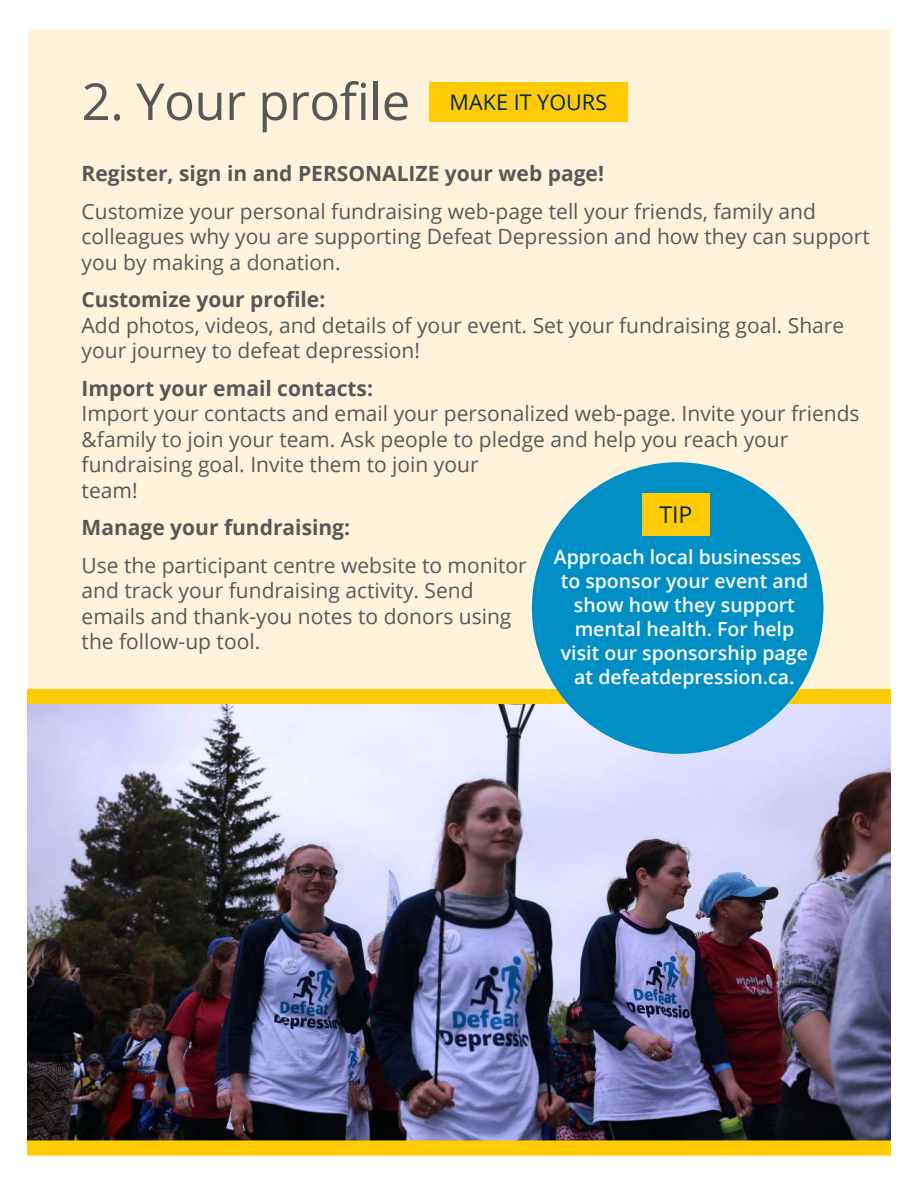
<style>
.page{position:relative;width:918px;height:1188px;background:#fff}
.page>*{position:absolute;margin:0;border:0;box-sizing:border-box;transform-origin:0 0}
.t1{font:51px "Open Sans";letter-spacing:-.01em;color:#57585a}
.t2{font:23.1px "Open Sans";color:#002855}
.t3{font:21.6px "Open Sans";color:#002855}
.t4{font:21px/25.5px "Open Sans";color:#57585a}
.t5{font:700 21px "Open Sans";color:#57585a}
.t6{font:600 19.5px/24px "Open Sans";color:#fff;text-align:center}
</style>
<div class="page">
<div style="left:28px;top:29px;width:863px;height:1127px;background:#fff4db"></div>
<img style="left:27px;top:704px;width:864px;height:436px">
<div style="left:429px;top:82px;width:198px;height:40px;background:#ffcb04"></div>
<div style="left:27px;top:689px;width:864px;height:15px;background:#ffcb04"></div>
<div style="left:27px;top:1140px;width:864px;height:15px;background:#ffcb04"></div>
<div style="left:532px;top:462px;width:292px;height:292px;background:#008fc5;border-radius:50%"></div>
<div style="left:642px;top:493px;width:68px;height:43px;background:#ffcb04"></div>
<h1 class="t1" style="left:82px;top:67px;width:330px">2. Your profile</h1>
<p class="t3" style="left:450px;top:93px;width:159px">MAKE IT YOURS</p>
<p class="t5" style="left:82px;top:165px;width:524px">Register, sign in and PERSONALIZE your web page!</p>
<p class="t4" style="left:82px;top:201px;width:790px">Customize your personal fundraising web-page tell your friends, family and colleagues why you are supporting Defeat Depression and how they can support you by making a donation.</p>
<p class="t5" style="left:82px;top:285px;width:245px">Customize your profile:</p>
<p class="t4" style="left:82px;top:315px;width:764px">Add photos, videos, and details of your event. Set your fundraising goal. Share your journey to defeat depression!</p>
<p class="t5" style="left:82px;top:373px;width:293px">Import your email contacts:</p>
<p class="t4" style="left:82px;top:403px;width:779px">Import your contacts and email your personalized web-page. Invite your friends &amp;family to join your team. Ask people to pledge and help you reach your fundraising goal. Invite them to join your<br>team!</p>
<p class="t5" style="left:82px;top:519px;width:270px">Manage your fundraising:</p>
<p class="t4" style="left:82px;top:555px;width:447px">Use the participant centre website to monitor and track your fundraising activity. Send emails and thank-you notes to donors using the follow-up tool.</p>
<p class="t2" style="left:659px;top:505px;width:35px">TIP</p>
<p class="t6" style="left:554px;top:546px;width:256px">Approach local businesses to sponsor your event and show how they support mental health. For help visit our sponsorship page at defeatdepression.ca.</p>
</div>
